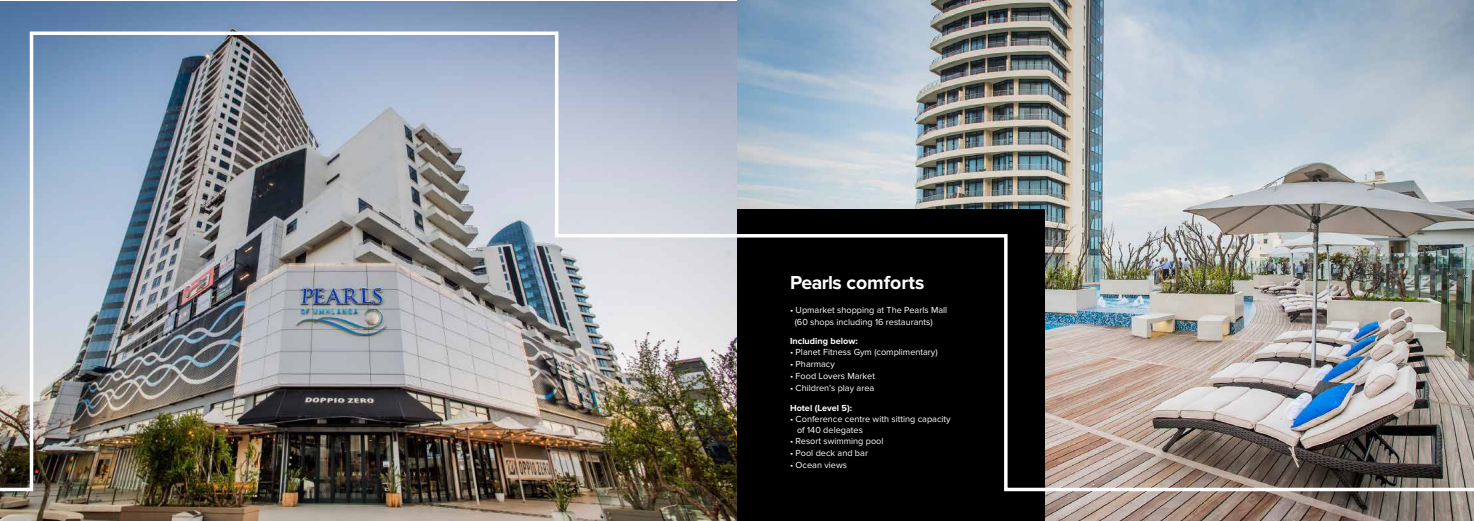
<style>
.page{position:relative;width:1474px;height:521px;background:#fff}
.page>*{position:absolute;margin:0;border:0;box-sizing:border-box;transform-origin:0 0}
.t1{font:700 19.43px "Proxima Nova";color:#fff}
.t2{font:9.1px/11.9px "Proxima Nova";color:#fff}
.t3{font:700 9.1px "Proxima Nova";color:#fff}
</style>
<div class="page">
<img style="left:0;top:0;width:1473px;height:521px">
<img style="left:0;top:30px;width:740px;height:463px">
<div style="left:737px;top:209px;width:307px;height:312px;background:#000"></div>
<img style="left:733px;top:232px;width:740px;height:261px">
<h1 class="t1" style="left:790px;top:272px;width:136px">Pearls comforts</h1>
<p class="t2" style="left:794px;top:304px;width:154px;text-indent:-5px">• Upmarket shopping at The Pearls Mall (60 shops including 16 restaurants)</p>
<p class="t3" style="left:790px;top:335px;width:69px">Including below:</p>
<p class="t2" style="left:790px;top:346px;width:149px">• Planet Fitness Gym (complimentary)</p>
<p class="t2" style="left:790px;top:358px;width:46px">• Pharmacy</p>
<p class="t2" style="left:790px;top:370px;width:87px">• Food Lovers Market</p>
<p class="t2" style="left:790px;top:382px;width:86px">• Children’s play area</p>
<p class="t3" style="left:790px;top:402px;width:63px">Hotel (Level 5):</p>
<p class="t2" style="left:790px;top:435px;width:95px">• Resort swimming pool</p>
<p class="t2" style="left:790px;top:447px;width:79px">• Pool deck and bar</p>
<p class="t2" style="left:790px;top:459px;width:58px">• Ocean views</p>
<p class="t2" style="left:797px;top:414px;width:155px;line-height:11px;text-indent:-7px">• Conference centre with sitting capacity of 140 delegates</p>
</div>
